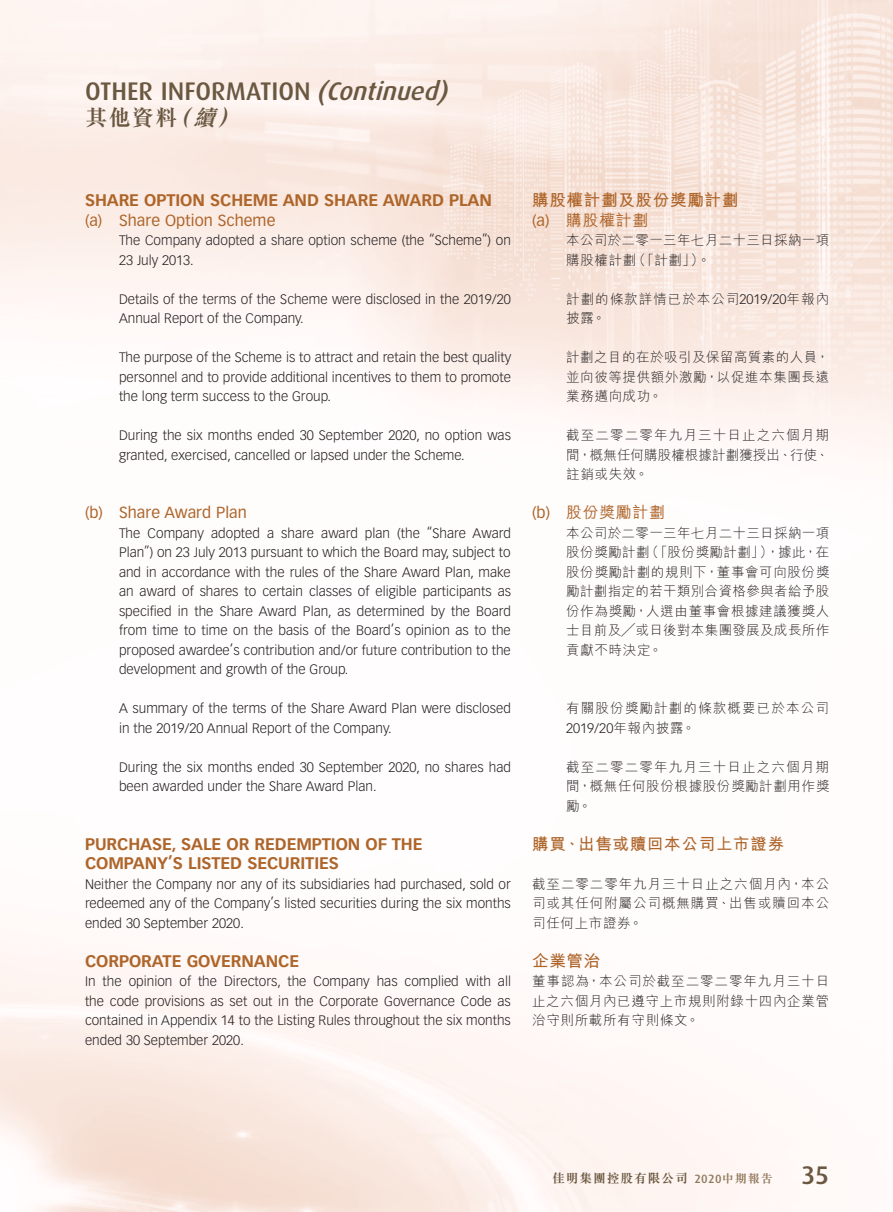
<style>
.page{position:relative;width:893px;height:1212px;background:#fff}
.page>*{position:absolute;margin:0;border:0;box-sizing:border-box;transform-origin:0 0}
.t1{font:500 25.5px "Dax";color:#6b5841}
.t2{font:700 22.5px "M Sung HK";color:#6b5841}
.Heading_1{font:700 16.5px/19.5px "Vectora LT Std";letter-spacing:-.005em;color:#ae652a}
.C_Heading_1{font:700 16.5px "M Hei HK";letter-spacing:.045em;color:#ae652a}
.Heading_2{font:15.75px "Vectora LT Std";letter-spacing:.005em;color:#ae652a}
.C_Heading_2{font:500 15.75px "M Hei HK";letter-spacing:.055em;color:#ae652a}
.Body_Text{font:300 13.5px/19.5px "Vectora LT Std";color:#231f20}
.C_Body_Text{font:300 13.5px/19.5px "M Hei HK";letter-spacing:.05em;color:#231f20;text-align:justify}
.C_Body_Text-2{font:300 13.5px/19.5px "M Hei HK";letter-spacing:.025em;color:#231f20}
.C_Body_Text-3{font:300 13.5px/19.5px "M Hei HK";letter-spacing:.085em;color:#231f20}
.C_Body_Text-4{font:300 13.5px/19.5px "M Hei HK";letter-spacing:.075em;color:#231f20}
.t3{font:700 12.75px "M Sung HK";letter-spacing:.07em;color:#6b5841}
.s1{font-style:italic}
.s2{font-family:"Vectora LT Std";font-weight:400}
.s3{font-family:"Vectora LT Std"}
.s4{font-family:"Dax";font-weight:500;font-size:12px;color:#8f775a}
.s5{font-size:12px;color:#8f775a}
.s6{font-family:"Dax";font-weight:500;font-size:25.5px}
</style>
<div class="page">
<img style="left:0;top:0;width:893px;height:1212px">
<h1 class="t1" style="left:85px;top:77px;width:371px">OTHER INFORMATION <span class="s1">(Continued)</span></h1>
<h2 class="t2" style="left:85px;top:106px;width:161px">其他資料<span class="s1">（續）</span></h2>
<p class="Heading_1" style="left:85px;top:190px;width:408px">SHARE OPTION SCHEME AND SHARE AWARD PLAN</p>
<p class="Heading_2" style="left:85px;top:211px;width:192px">(a) Share Option Scheme</p>
<p class="Body_Text" style="left:119px;top:231px;width:393px">The Company adopted a share option scheme (the “Scheme”) on<br>23 July 2013.</p>
<p class="Body_Text" style="left:119px;top:289px;width:393px">Details of the terms of the Scheme were disclosed in the 2019/20<br>Annual Report of the Company.</p>
<p class="Body_Text" style="left:119px;top:348px;width:394px;text-align:justify">The purpose of the Scheme is to attract and retain the best quality personnel and to provide additional incentives to them to promote the long term success to the Group.</p>
<p class="Body_Text" style="left:119px;top:426px;width:393px">During the six months ended 30 September 2020, no option was granted, exercised, cancelled or lapsed under the Scheme.</p>
<p class="Heading_2" style="left:85px;top:503px;width:163px">(b) Share Award Plan</p>
<p class="Body_Text" style="left:119px;top:523px;width:393px;text-align:justify">The Company adopted a share award plan (the “Share Award Plan”) on 23 July 2013 pursuant to which the Board may, subject to and in accordance with the rules of the Share Award Plan, make an award of shares to certain classes of eligible participants as specified in the Share Award Plan, as determined by the Board from time to time on the basis of the Board’s opinion as to the proposed awardee’s contribution and/or future contribution to the development and growth of the Group.</p>
<p class="Body_Text" style="left:119px;top:699px;width:393px">A summary of the terms of the Share Award Plan were disclosed in the 2019/20 Annual Report of the Company.</p>
<p class="Body_Text" style="left:119px;top:757px;width:393px">During the six months ended 30 September 2020, no shares had been awarded under the Share Award Plan.</p>
<p class="Heading_1" style="left:85px;top:834px;width:339px">PURCHASE, SALE OR REDEMPTION OF THE<br>COMPANY’S LISTED SECURITIES</p>
<p class="Body_Text" style="left:85px;top:874px;width:427px;text-align:justify">Neither the Company nor any of its subsidiaries had purchased, sold or redeemed any of the Company’s listed securities during the six months ended 30 September 2020.</p>
<p class="Heading_1" style="left:85px;top:951px;width:216px">CORPORATE GOVERNANCE</p>
<p class="Body_Text" style="left:85px;top:972px;width:427px;text-align:justify">In the opinion of the Directors, the Company has complied with all the code provisions as set out in the Corporate Governance Code as contained in Appendix 14 to the Listing Rules throughout the six months ended 30 September 2020.</p>
<p class="C_Heading_1" style="left:532px;top:188px;width:208px">購股權計劃及股份獎勵計劃</p>
<p class="C_Heading_2" style="left:532px;top:208px;width:118px"><span class="s2">(a)</span> 購股權計劃</p>
<p class="C_Body_Text-2" style="left:566px;top:230px;width:265px">本公司於二零一三年七月二十三日採納一項購股權計劃（「計劃」）。</p>
<p class="C_Body_Text-4" style="left:566px;top:289px;width:265px">計劃的條款詳情已於本公司<span class="s3">2019/20</span>年報內披露。</p>
<p class="C_Body_Text" style="left:566px;top:347px;width:265px">計劃之目的在於吸引及保留高質素的人員，並向彼等提供額外激勵，以促進本集團長遠業務邁向成功。</p>
<p class="C_Body_Text" style="left:566px;top:425px;width:264px">截至二零二零年九月三十日止之六個月期間，概無任何購股權根據計劃獲授出、行使、註銷或失效。</p>
<p class="C_Heading_2" style="left:532px;top:501px;width:134px"><span class="s2">(b)</span> 股份獎勵計劃</p>
<p class="C_Body_Text" style="left:566px;top:523px;width:265px">本公司於二零一三年七月二十三日採納一項股份獎勵計劃（「股份獎勵計劃」），據此，在股份獎勵計劃的規則下，董事會可向股份獎勵計劃指定的若干類別合資格參與者給予股份作為獎勵，人選由董事會根據建議獲獎人士目前及╱或日後對本集團發展及成長所作貢獻不時決定。</p>
<p class="C_Body_Text-3" style="left:566px;top:698px;width:264px">有關股份獎勵計劃的條款概要已於本公司<br><span class="s3">2019/20</span>年報內披露。</p>
<p class="C_Body_Text" style="left:566px;top:757px;width:265px">截至二零二零年九月三十日止之六個月期間，概無任何股份根據股份獎勵計劃用作獎勵。</p>
<p class="C_Heading_1" style="left:532px;top:832px;width:254px">購買、出售或贖回本公司上市證券</p>
<p class="C_Body_Text" style="left:532px;top:874px;width:299px">截至二零二零年九月三十日止之六個月內，本公司或其任何附屬公司概無購買、出售或贖回本公司任何上市證券。</p>
<p class="C_Heading_1" style="left:532px;top:949px;width:70px">企業管治</p>
<p class="C_Body_Text" style="left:532px;top:971px;width:299px">董事認為，本公司於截至二零二零年九月三十日止之六個月內已遵守上市規則附錄十四內企業管治守則所載所有守則條文。</p>
<p class="t3" style="left:552px;top:1172px;width:279px">佳明集團控股有限公司 <span class="s4">2020</span><span class="s5">中期報告</span> <span class="s6">35</span></p>
</div>
